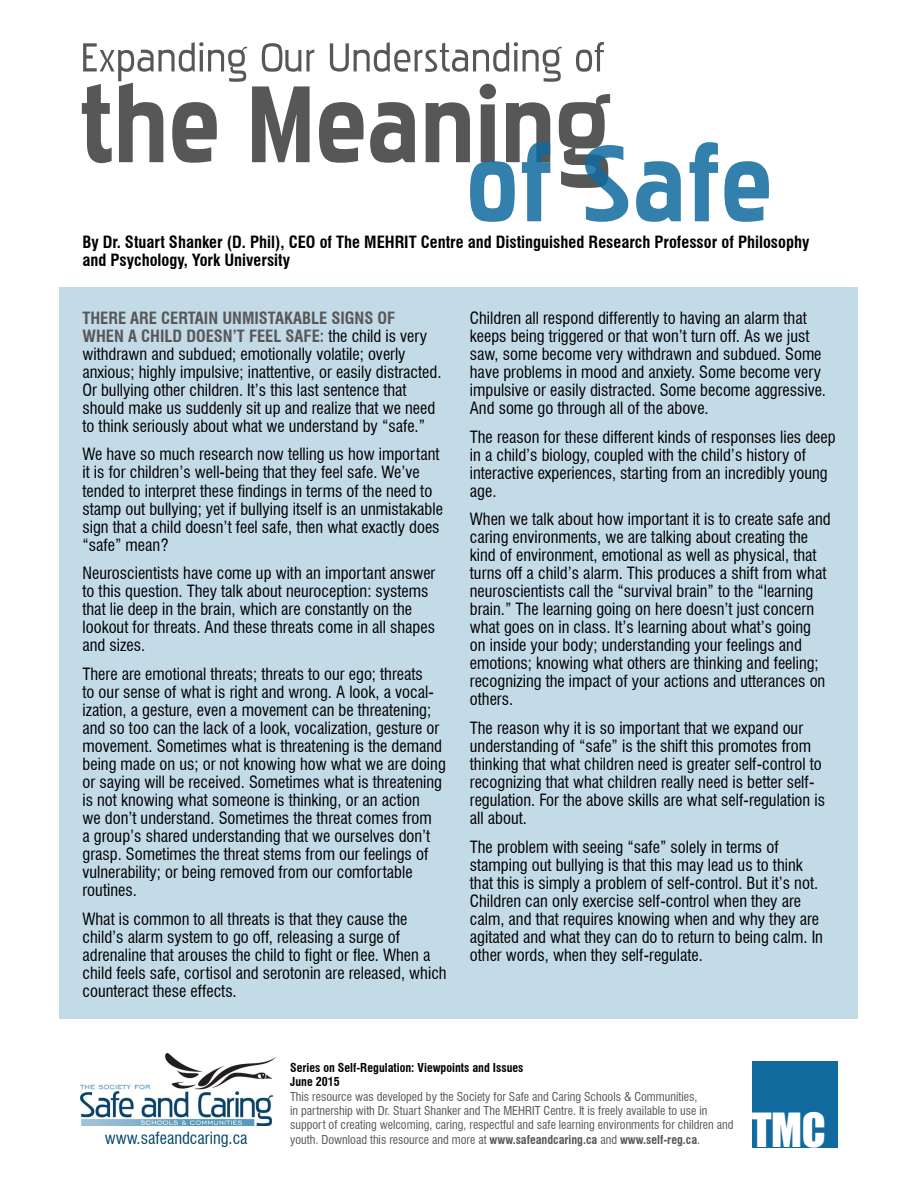
<style>
.page{position:relative;width:918px;height:1188px;background:#fff}
.page>*{position:absolute;margin:0;border:0;box-sizing:border-box;transform-origin:0 0}
.t1{font:700 135px "Pakenham";color:#575757}
.t2{font:54px "Pakenham";letter-spacing:.01em;color:#575757}
.t3{font:43.2px "Impact";color:#fff}
.t4{font:condensed 16.5px/18px "Swiss 721 BT";color:#000}
.t5{font:700 condensed 16.5px "Swiss 721 BT";color:#010000}
.t6{font:condensed 16.5px "Swiss 721 BT";color:#04456b}
.t7{font:condensed 12px/14.4px "Swiss 721 BT";color:#575757}
.t8{font:700 condensed 12px/14.4px "Swiss 721 BT";color:#000}
.s1{font-weight:700;color:#575757}
.s2{font-weight:700}
</style>
<div class="page">
<div style="left:752px;top:1061px;width:86px;height:86px;background:#106a9e"></div>
<div style="left:60px;top:287px;width:798px;height:732px;background:#c3dae7"></div>
<img style="left:81px;top:1054px;width:194px;height:72px">
<svg style="left:470px;top:142px;width:299px;height:80px"></svg>
<h2 class="t2" style="left:81px;top:37px;width:525px">Expanding Our Understanding of</h2>
<h1 class="t1" style="left:79px;top:66px;width:534px">the Meaning</h1>
<p class="t5" style="left:83px;top:232px;width:216px">By Dr. Stuart Shanker (D. Phil), CEO</p>
<p class="t5" style="left:320px;top:232px;width:54px">of The MEHRI</p>
<p class="t5" style="left:409px;top:232px;width:402px">T Centre and Distinguished Research Professor of Philosophy</p>
<p class="t5" style="left:83px;top:250px;width:209px">and Psychology, York University</p>
<p class="t4" style="left:82px;top:309px;width:360px"><span class="s1">There are certain unmistakable signs of<br>when a child doesn’t feel safe:</span> the child is very withdrawn and subdued; emotionally volatile; overly anxious; highly impulsive; inattentive, or easily distracted.<br>Or bullying other children. It’s this last sentence that should make us suddenly sit up and realize that we need to think seriously about what we understand by “safe.”</p>
<p class="t4" style="left:83px;top:445px;width:362px">We have so much research now telling us how important it is for children’s well-being that they feel safe. We’ve tended to interpret these findings in terms of the need to stamp out bullying; yet if bullying itself is an unmistakable sign that a child doesn’t feel safe, then what exactly does “safe” mean?</p>
<p class="t4" style="left:83px;top:564px;width:354px">Neuroscientists have come up with an important answer to this question. They talk about neuroception: systems that lie deep in the brain, which are constantly on the lookout for threats. And these threats come in all shapes and sizes.</p>
<p class="t4" style="left:83px;top:665px;width:365px">There are emotional threats; threats to our ego; threats<br>to our sense of what is right and wrong. A look, a vocal&shy;ization, a gesture, even a movement can be threatening; and so too can the lack of a look, vocalization, gesture or movement. Sometimes what is threatening is the demand being made on us; or not knowing how what we are doing or saying will be received. Sometimes what is threatening is not knowing what someone is thinking, or an action<br>we don’t understand. Sometimes the threat comes from<br>a group’s shared understanding that we ourselves don’t grasp. Sometimes the threat stems from our feelings of vulnerability; or being removed from our comfortable routines.</p>
<p class="t4" style="left:83px;top:910px;width:366px">What is common to all threats is that they cause the child’s alarm system to go off, releasing a surge of adrenaline that arouses the child to fight or flee. When a child feels safe, cortisol and serotonin are released, which counteract these effects.</p>
<p class="t4" style="left:470px;top:309px;width:358px">Children all respond differently to having an alarm that keeps being triggered or that won’t turn off. As we just saw, some become very withdrawn and subdued. Some have problems in mood and anxiety. Some become very impulsive or easily distracted. Some become aggressive.<br>And some go through all of the above.</p>
<p class="t4" style="left:470px;top:428px;width:367px">The reason for these different kinds of responses lies deep in a child’s biology, coupled with the child’s history of interactive experiences, starting from an incredibly young age.</p>
<p class="t4" style="left:470px;top:510px;width:362px">When we talk about how important it is to create safe and caring environments, we are talking about creating the kind of environment, emotional as well as physical, that turns off a child’s alarm. This produces a shift from what neuroscientists call the “survival brain” to the “learning brain.” The learning going on here doesn’t just concern what goes on in class. It’s learning about what’s going on inside your body; understanding your feelings and emotions; knowing what others are thinking and feeling; recognizing the impact of your actions and utterances on others.</p>
<p class="t4" style="left:470px;top:719px;width:357px">The reason why it is so important that we expand our understanding of “safe” is the shift this promotes from thinking that what children need is greater self-control to recognizing that what children really need is better self&shy;regulation. For the above skills are what self-regulation is all about.</p>
<p class="t4" style="left:470px;top:838px;width:355px">The problem with seeing “safe” solely in terms of stamping out bullying is that this may lead us to think that this is simply a problem of self-control. But it’s not.<br>Children can only exercise self-control when they are calm, and that requires knowing when and why they are agitated and what they can do to return to being calm. In other words, when they self-regulate.</p>
<p class="t6" style="left:105px;top:1128px;width:144px">www.safeandcaring.ca</p>
<p class="t8" style="left:290px;top:1060px;width:235px">Series on Self-Regulation: Viewpoints and Issues<br>June 2015</p>
<p class="t7" style="left:290px;top:1089px;width:445px">This resource was developed by the Society for Safe and Caring Schools &amp; Communities,<br>in partnership with Dr. Stuart Shanker and The MEHRIT Centre. It is freely available to use in support of creating welcoming, caring, respectful and safe learning environments for children and youth. Download this resource and more at <span class="s2">www.safeandcaring.ca</span> and <span class="s2">www.self-reg.ca</span>.</p>
<h3 class="t3" style="left:752px;top:1097px;width:76px">TMC</h3>
</div>
